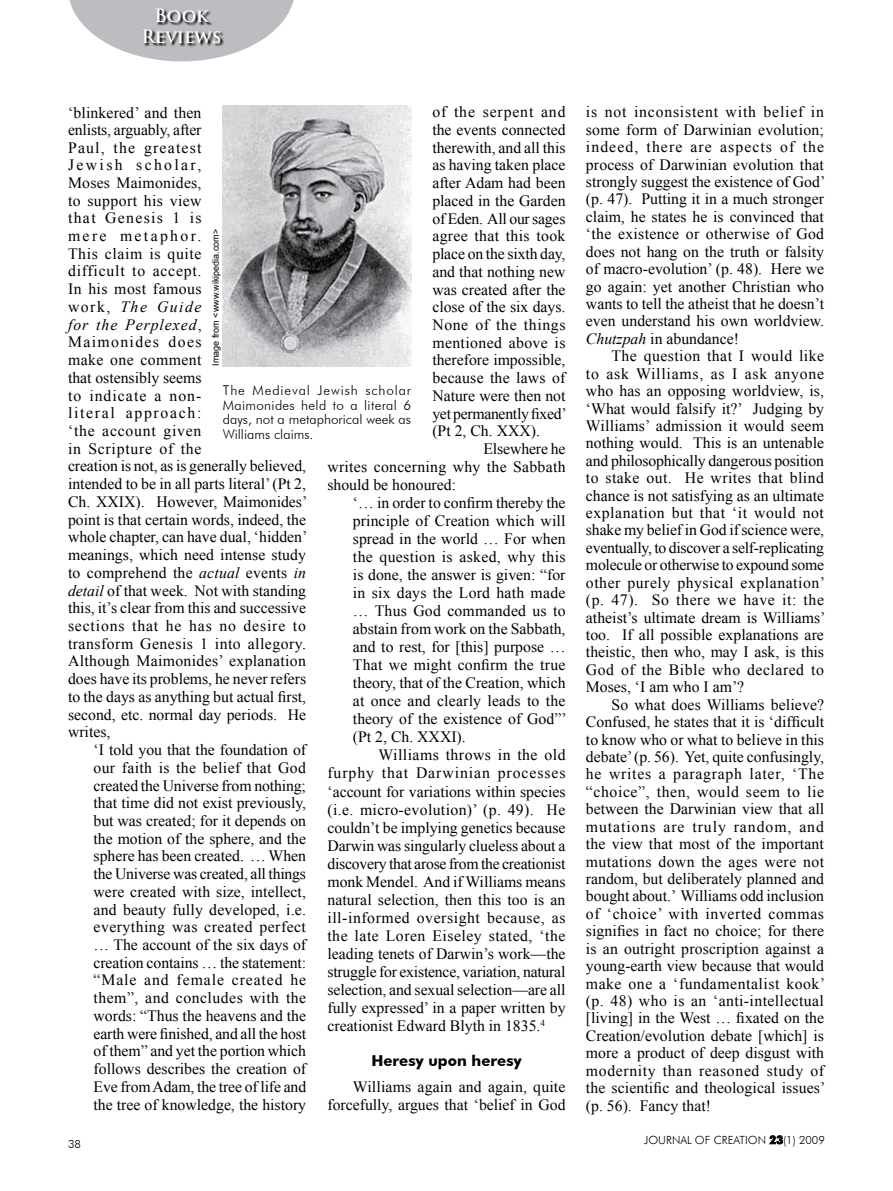
<style>
.page{position:relative;width:893px;height:1191px;background:#fff}
.page>*{position:absolute;margin:0;border:0;box-sizing:border-box;transform-origin:0 0}
.t1{font:700 18px/21px "Trajan Pro";color:#fff;text-align:center}
.t2{font:15.75px/17.7px "Times New Roman";color:#000;text-align:justify}
.t3{font:700 15px "Futura BT";color:#000}
.t4{font:300 13.5px/14.7px "Futura BT";color:#000;text-align:justify}
.t5{font:300 11.25px "Futura BT";color:#000}
.t6{font:9px "Arial";color:#000}
.s1{font-style:italic}
.s2{font-weight:800}
</style>
<div class="page">
<svg style="left:69px;top:0;width:225px;height:61px"></svg>
<svg style="left:143px;top:9px;width:81px;height:38px;background:#97989a"></svg>
<svg style="left:769px;top:1135px;width:14px;height:9px"></svg>
<img style="left:223px;top:106px;width:188px;height:261px">
<p class="t1" style="left:141px;top:5px;width:82px">Book<br>Reviews</p>
<p class="t2" style="left:432px;top:103px;width:136px">of the serpent and the events connected therewith, and all this as having taken place after Adam had been placed in the Garden of Eden. All our sages agree that this took place on the sixth day, and that nothing new was created after the close of the six days.<br>None of the things mentioned above is therefore impossible, because the laws of Nature were then not yet permanently fixed’ (Pt 2, Ch. XXX).</p>
<p class="t2" style="left:327px;top:439px;width:240px;text-indent:156px">Elsewhere he writes concerning why the Sabbath should be honoured:</p>
<p class="t2" style="left:353px;top:493px;width:215px">‘… in order to confirm thereby the principle of Creation which will spread in the world … For when the question is asked, why this is done, the answer is given: “for in six days the Lord hath made … Thus God commanded us to abstain from work on the Sabbath, and to rest, for [this] purpose … That we might confirm the true theory, that of the Creation, which at once and clearly leads to the theory of the existence of God”’ (Pt 2, Ch. XXXI).</p>
<p class="t2" style="left:327px;top:746px;width:240px;text-indent:51px">Williams throws in the old furphy that Darwinian processes ‘account for variations within species (i.e. micro-evolution)’ (p. 49). He couldn’t be implying genetics because Darwin was singularly clueless about a discovery that arose from the creationist monk Mendel. And if Williams means natural selection, then this too is an ill-informed oversight because, as the late Loren Eiseley stated, ‘the leading tenets of Darwin’s work—the struggle for existence, variation, natural selection, and sexual selection—are all fully expressed’ in a paper written by creationist Edward Blyth in 1835.<sup>4</sup></p>
<p class="t3" style="left:371px;top:1051px;width:152px">Heresy upon heresy</p>
<p class="t2" style="left:327px;top:1077px;width:240px;text-align:right">Williams again and again, quite forcefully, argues that ‘belief in God</p>
<p class="t2" style="left:68px;top:103px;width:241px;text-align:left">‘blinkered’ and then<br>enlists, arguably, after<br>Paul, the greatest<br>Jewish scholar,<br>Moses Maimonides,<br>to support his view<br>that Genesis 1 is<br>mere metaphor.<br>This claim is quite<br>difficult to accept.<br>In his most famous<br>work, <span class="s1">The Guide<br>for the Perplexed</span>,<br>Maimonides does<br>make one comment<br>that ostensibly seems<br>to indicate a non-<br>literal approach:<br>‘the account given<br>in Scripture of the<br>creation is not, as is generally believed, intended to be in all parts literal’ (Pt 2,<br>Ch. XXIX). However, Maimonides’ point is that certain words, indeed, the whole chapter, can have dual, ‘hidden’ meanings, which need intense study to comprehend the <span class="s1">actual</span> events <span class="s1">in detail</span> of that week. Not with standing this, it’s clear from this and successive sections that he has no desire to transform Genesis 1 into allegory.<br>Although Maimonides’ explanation does have its problems, he never refers to the days as anything but actual first, second, etc. normal day periods. He writes,</p>
<p class="t2" style="left:94px;top:740px;width:214px">‘I told you that the foundation of our faith is the belief that God created the Universe from nothing; that time did not exist previously, but was created; for it depends on the motion of the sphere, and the sphere has been created. … When the Universe was created, all things were created with size, intellect, and beauty fully developed, i.e. everything was created perfect … The account of the six days of creation contains … the statement: “Male and female created he them”, and concludes with the words: “Thus the heavens and the earth were finished, and all the host of them” and yet the portion which follows describes the creation of Eve from Adam, the tree of life and the tree of knowledge, the history</p>
<p class="t6" style="left:210px;top:366px;width:138px;rotate:-90deg">Image from &lt;www.wikipedia.com&gt;</p>
<p class="t4" style="left:223px;top:382px;width:190px">The Medieval Jewish scholar Maimonides held to a literal 6 days, not a metaphorical week as Williams claims.</p>
<p class="t5" style="left:68px;top:1136px;width:14px">38</p>
<p class="t2" style="left:586px;top:103px;width:241px">is not inconsistent with belief in some form of Darwinian evolution; indeed, there are aspects of the process of Darwinian evolution that strongly suggest the existence of God’ (p. 47). Putting it in a much stronger claim, he states he is convinced that ‘the existence or otherwise of God does not hang on the truth or falsity of macro-evolution’ (p. 48). Here we go again: yet another Christian who wants to tell the atheist that he doesn’t even understand his own worldview.<br><span class="s1">Chutzpah</span> in abundance!</p>
<p class="t2" style="left:586px;top:347px;width:241px;text-indent:26px">The question that I would like to ask Williams, as I ask anyone who has an opposing worldview, is, ‘What would falsify it?’ Judging by Williams’ admission it would seem nothing would. This is an untenable and philosophically dangerous position to stake out. He writes that blind chance is not satisfying as an ultimate explanation but that ‘it would not shake my belief in God if science were, eventually, to discover a self-replicating molecule or otherwise to expound some other purely physical explanation’ (p. 47). So there we have it: the atheist’s ultimate dream is Williams’ too. If all possible explanations are theistic, then who, may I ask, is this God of the Bible who declared to Moses, ‘I am who I am’?</p>
<p class="t2" style="left:586px;top:695px;width:241px;text-indent:26px">So what does Williams believe?<br>Confused, he states that it is ‘difficult to know who or what to believe in this debate’ (p. 56). Yet, quite confusingly, he writes a paragraph later, ‘The “choice”, then, would seem to lie between the Darwinian view that all mutations are truly random, and the view that most of the important mutations down the ages were not random, but deliberately planned and bought about.’ Williams odd inclusion of ‘choice’ with inverted commas signifies in fact no choice; for there is an outright proscription against a young-earth view because that would make one a ‘fundamentalist kook’ (p. 48) who is an ‘anti-intellectual [living] in the West … fixated on the Creation/evolution debate [which] is more a product of deep disgust with modernity than reasoned study of the scientific and theological issues’ (p. 56). Fancy that!</p>
<p class="t5" style="left:644px;top:1133px;width:182px">JOURNAL OF CREATION <span class="s2">23</span>(1) 2009</p>
</div>
